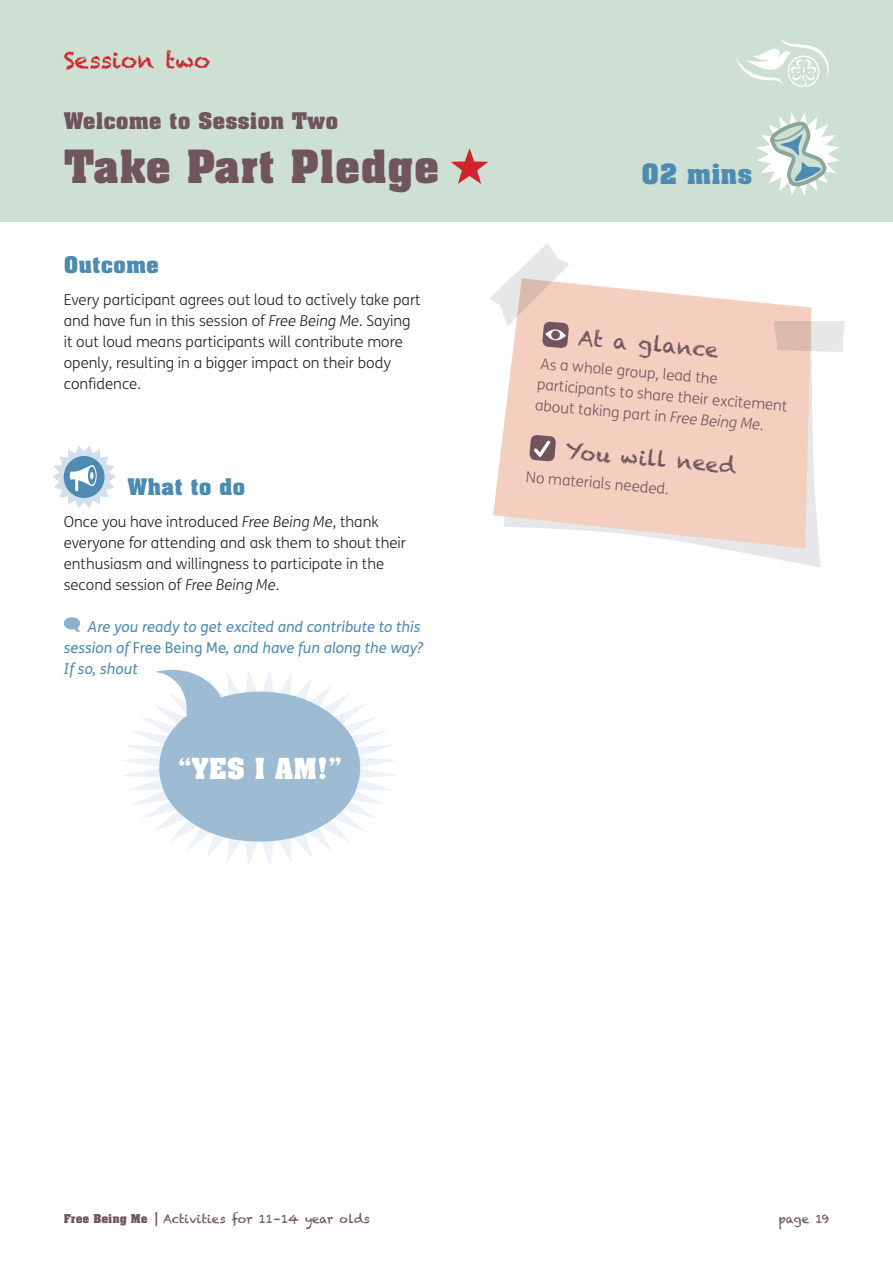
<style>
.page{position:relative;width:893px;height:1263px;background:#fff}
.page>*{position:absolute;margin:0;border:0;box-sizing:border-box;transform-origin:0 0}
.t1{font:700 45px "Aachen BT";color:#70545e}
.t2{font:700 28.5px "Aachen BT";color:#fff}
.t3{font:700 27.3px "Aachen BT";color:#4d8bb2}
.t4{font:700 22.5px "Aachen BT";color:#70545e}
.t5{font:700 22.5px "Aachen BT";color:#4d8bb2}
.t6{font:22.5px "Chalkduster";color:#d1232a}
.t7{font:21px "Chalkduster";color:#70545e}
.t8{font:300 15px/21px "FS Me";color:#231f20}
.t9{font:300 15px/21px "FS Me";color:#70545e}
.t10{font:italic 15px/21px "FS Me";color:#4d8bb2}
.t11{font:12px "Chalkduster";color:#70545e}
.s1{font-style:italic}
.s2{font-style:normal}
.s3{font-family:"Aachen BT";font-weight:700}
</style>
<div class="page">
<div style="left:0;top:0;width:893px;height:221px;background:#cedfd4"></div>
<svg style="left:736px;top:39px;width:93px;height:48px"></svg>
<svg style="left:757px;top:113px;width:83px;height:82px"></svg>
<svg style="left:64px;top:617px;width:16px;height:15px"></svg>
<svg style="left:52px;top:446px;width:64px;height:62px"></svg>
<svg style="left:725px;top:308px;width:96px;height:260px"></svg>
<svg style="left:493px;top:283px;width:318px;height:266px;background:#f4d4c8"></svg>
<svg style="left:772px;top:321px;width:73px;height:31px;background:#e2d1cb"></svg>
<svg style="left:489px;top:243px;width:82px;height:105px"></svg>
<div style="left:551px;top:330px;width:9px;height:9px;background:#70545e;border-radius:50%"></div>
<svg style="left:529px;top:435px;width:27px;height:27px"></svg>
<svg style="left:123px;top:705px;width:273px;height:160px"></svg>
<svg style="left:155px;top:669px;width:205px;height:173px"></svg>
<svg style="left:451px;top:148px;width:37px;height:36px"></svg>
<h3 class="t6" style="left:64px;top:47px;width:148px">Session two</h3>
<p class="t4" style="left:64px;top:106px;width:276px">Welcome to Session Two</p>
<p class="t1" style="left:64px;top:138px;width:377px">Take Part Pledge</p>
<p class="t5" style="left:64px;top:251px;width:97px">Outcome</p>
<p class="t8" style="left:64px;top:289px;width:358px">Every participant agrees out loud to actively take part and have fun in this session of <span class="s1">Free Being Me</span>. Saying it out loud means participants will contribute more openly, resulting in a bigger impact on their body confidence.</p>
<p class="t5" style="left:128px;top:473px;width:119px">What to do</p>
<p class="t8" style="left:64px;top:511px;width:344px">Once you have introduced <span class="s1">Free Being Me</span>, thank everyone for attending and ask them to shout their enthusiasm and willingness to participate in the second session of <span class="s1">Free Being Me</span>.</p>
<p class="t10" style="left:64px;top:616px;width:361px;text-indent:24px">Are you ready to get excited and contribute to this session of <span class="s2">Free Being Me</span>, and have fun along the way?<br>If so, shout</p>
<p class="t2" style="left:178px;top:750px;width:166px">“YES I AM!”</p>
<p class="t3" style="left:641px;top:156px;width:113px">02 mins</p>
<p class="t7" style="left:579px;top:325px;width:142px;rotate:5deg">At a glance</p>
<p class="t9" style="left:540px;top:352px;width:253px;rotate:5deg">As a whole group, lead the participants to share their excitement about taking part in <span class="s1">Free Being Me</span>.</p>
<p class="t7" style="left:567px;top:439px;width:173px;rotate:5deg">You will need</p>
<p class="t9" style="left:527px;top:466px;width:145px;rotate:5deg">No materials needed.</p>
<p class="t11" style="left:64px;top:1211px;width:308px"><span class="s3">Free Being Me</span> | Activities for 11–14 year olds</p>
<p class="t11" style="left:778px;top:1211px;width:52px">page 19</p>
</div>
